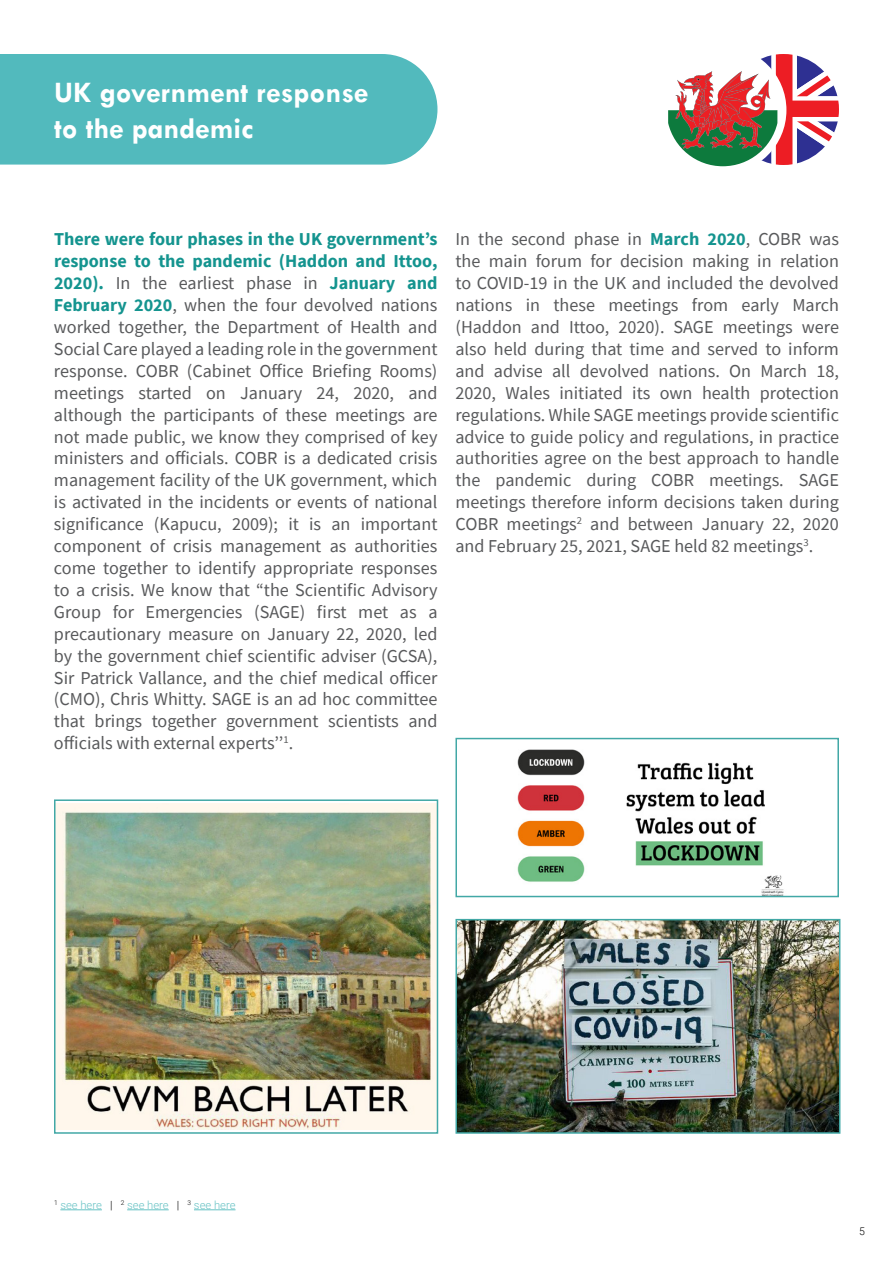
<style>
.page{position:relative;width:893px;height:1263px;background:#fff}
.page>*{position:absolute;margin:0;border:0;box-sizing:border-box;transform-origin:0 0}
.t1{font:700 30px/36px "Tw Cen";color:#fff}
.t2{font:18.15px/21.9px "Source Sans Pro";color:#58595b;text-align:justify}
.t3{font:300 11.25px "Roboto";color:#66c2c4}
.t4{font:300 10.5px "Roboto";color:#000}
.s1{font-weight:700;color:#14948f}
.s2{color:#000}
</style>
<div class="page">
<div style="left:0;top:54px;width:437px;height:111px;background:#52babd"></div>
<hr style="left:60px;top:1209px;width:42px;height:1px;background:#66c2c4">
<hr style="left:127px;top:1209px;width:42px;height:1px;background:#66c2c4">
<hr style="left:194px;top:1209px;width:42px;height:1px;background:#66c2c4">
<svg style="left:668px;top:54px;width:171px;height:112px"></svg>
<img style="left:458px;top:922px;width:379px;height:209px">
<div style="left:455px;top:919px;width:385px;height:215px;border:2px solid #42a8a6"></div>
<img style="left:517px;top:749px;width:267px;height:145px">
<div style="left:455px;top:738px;width:384px;height:159px;border:2px solid #42a8a6"></div>
<img style="left:57px;top:803px;width:378px;height:327px">
<div style="left:54px;top:799px;width:384px;height:335px;border:2px solid #42a8a6"></div>
<h1 class="t1" style="left:54px;top:73px;width:316px">UK government response to the pandemic</h1>
<p class="t2" style="left:54px;top:228px;width:385px"><span class="s1">There were four phases in the UK government’s response to the pandemic (Haddon and Ittoo, 2020).</span> In the earliest phase in <span class="s1">January and February 2020</span>, when the four devolved nations worked together, the Department of Health and Social Care played a leading role in the government response. COBR (Cabinet Office Briefing Rooms) meetings started on January 24, 2020, and although the participants of these meetings are not made public, we know they comprised of key ministers and officials. COBR is a dedicated crisis management facility of the UK government, which is activated in the incidents or events of national significance (Kapucu, 2009); it is an important component of crisis management as authorities come together to identify appropriate responses to a crisis. We know that “the Scientific Advisory Group for Emergencies (SAGE) first met as a precautionary measure on January 22, 2020, led by the government chief scientific adviser (GCSA), Sir Patrick Vallance, and the chief medical officer (CMO), Chris Whitty. SAGE is an ad hoc committee that brings together government scientists and officials with external experts’’<sup>1</sup>.</p>
<p class="t2" style="left:455px;top:228px;width:385px">In the second phase in <span class="s1">March 2020</span>, COBR was the main forum for decision making in relation to COVID-19 in the UK and included the devolved nations in these meetings from early March (Haddon and Ittoo, 2020). SAGE meetings were also held during that time and served to inform and advise all devolved nations. On March 18, 2020, Wales initiated its own health protection regulations. While SAGE meetings provide scientific advice to guide policy and regulations, in practice authorities agree on the best approach to handle the pandemic during COBR meetings. SAGE meetings therefore inform decisions taken during COBR meetings<sup>2</sup> and between January 22, 2020 and February 25, 2021, SAGE held 82 meetings<sup>3</sup>.</p>
<p class="t3" style="left:54px;top:1197px;width:183px"><sup>1</sup> see here <span class="s2">|</span> <sup>2</sup> see here <span class="s2">|</span> <sup>3</sup> see here</p>
<p class="t4" style="left:859px;top:1224px;width:7px">5</p>
</div>
